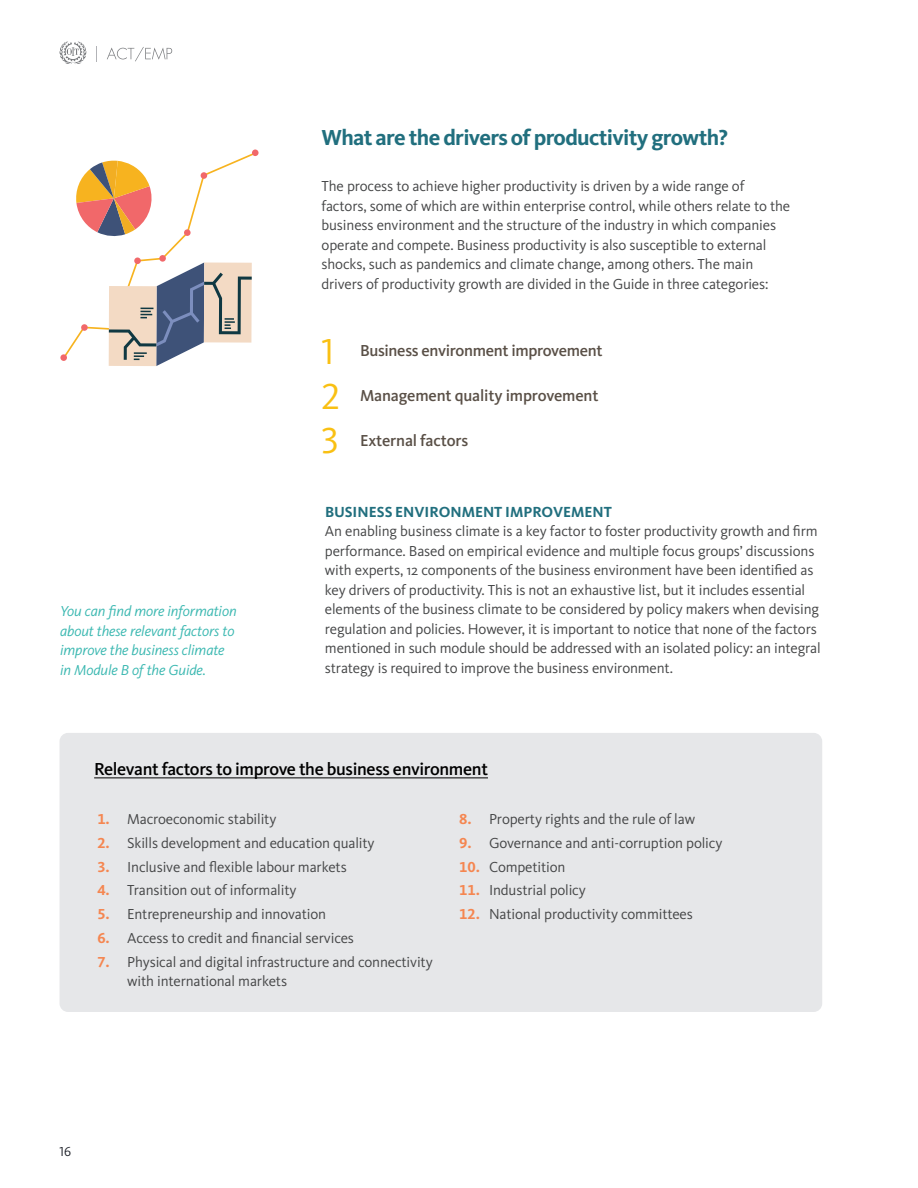
<style>
.page{position:relative;width:918px;height:1188px;background:#fff}
.page>*{position:absolute;margin:0;border:0;box-sizing:border-box;transform-origin:0 0}
.Título_2_Negro_Kievi{font:37.5px "Kievit OT";color:#f9c013}
.t1{font:700 22.5px "Kievit OT";letter-spacing:-.03em;color:#216f7e}
.Título_5_v_Subrayado{font:500 18px "Kievit OT";letter-spacing:-.02em;color:#000}
.Texto_Kievit_10_13{font:500 16.5px "Kievit OT";letter-spacing:-.015em;color:#5a5047}
.t2{font:700 15.15px "Kievit OT";color:#216f7e}
.t3{font:15px/19.5px "Kievit OT";letter-spacing:-.01em;color:#454647}
.Texto_Kievit_10_13-2{font:italic 15px/19.5px "Kievit OT";letter-spacing:-.01em;color:#3bb8b1}
.t4{font:13.5px "Kievit OT";color:#20232b}
.s1{font-weight:700;color:#f58650}
</style>
<div class="page">
<div style="left:252px;top:150px;width:7px;height:6px;background:#f1686a;border-radius:50%"></div>
<svg style="left:62px;top:151px;width:195px;height:215px"></svg>
<svg style="left:59px;top:42px;width:28px;height:22px"></svg>
<svg style="left:107px;top:47px;width:65px;height:14px"></svg>
<svg style="left:96px;top:46px;width:1px;height:15px"></svg>
<div style="left:60px;top:733px;width:762px;height:279px;background:#e6e7e9;border-radius:9px"></div>
<hr style="left:94px;top:778px;width:394px;height:1px;background:#000">
<p class="t1" style="left:322px;top:124px;width:408px">What are the drivers of productivity growth?</p>
<p class="t3" style="left:322px;top:176px;width:470px">The process to achieve higher productivity is driven by a wide range of factors, some of which are within enterprise control, while others relate to the business environment and the structure of the industry in which companies operate and compete. Business productivity is also susceptible to external shocks, such as pandemics and climate change, among others. The main drivers of productivity growth are divided in the Guide in three categories:</p>
<p class="Texto_Kievit_10_13-2" style="left:60px;top:601px;width:178px">You can find more information about these relevant factors to improve the business climate in Module B of the Guide.</p>
<p class="Título_2_Negro_Kievi" style="left:322px;top:329px;width:14px">1</p>
<p class="Título_2_Negro_Kievi" style="left:322px;top:373px;width:20px">2</p>
<p class="Título_2_Negro_Kievi" style="left:322px;top:418px;width:19px">3</p>
<p class="Texto_Kievit_10_13" style="left:360px;top:341px;width:244px">Business environment improvement</p>
<p class="Texto_Kievit_10_13" style="left:360px;top:386px;width:240px">Management quality improvement</p>
<p class="Texto_Kievit_10_13" style="left:360px;top:430px;width:110px">External factors</p>
<p class="t2" style="left:325px;top:503px;width:288px">BUSINESS ENVIRONMENT IMPROVEMENT</p>
<p class="t3" style="left:325px;top:521px;width:497px">An enabling business climate is a key factor to foster productivity growth and firm performance. Based on empirical evidence and multiple focus groups’ discussions with experts, 12 components of the business environment have been identified as key drivers of productivity. This is not an exhaustive list, but it includes essential elements of the business climate to be considered by policy makers when devising regulation and policies. However, it is important to notice that none of the factors mentioned in such module should be addressed with an isolated policy: an integral strategy is required to improve the business environment.</p>
<p class="Título_5_v_Subrayado" style="left:94px;top:759px;width:395px">Relevant factors to improve the business environment</p>
<p class="t3" style="left:97px;top:809px;width:181px"><span class="s1">1.</span> Macroeconomic stability</p>
<p class="t3" style="left:97px;top:833px;width:279px"><span class="s1">2.</span> Skills development and education quality</p>
<p class="t3" style="left:97px;top:857px;width:251px"><span class="s1">3.</span> Inclusive and flexible labour markets</p>
<p class="t3" style="left:97px;top:881px;width:201px"><span class="s1">4.</span> Transition out of informality</p>
<p class="t3" style="left:97px;top:904px;width:230px"><span class="s1">5.</span> Entrepreneurship and innovation</p>
<p class="t3" style="left:97px;top:928px;width:258px"><span class="s1">6.</span> Access to credit and financial services</p>
<p class="t3" style="left:127px;top:952px;width:307px;text-indent:-30px"><span class="s1">7.</span> Physical and digital infrastructure and connectivity with international markets</p>
<p class="t3" style="left:459px;top:809px;width:237px"><span class="s1">8.</span> Property rights and the rule of law</p>
<p class="t3" style="left:459px;top:833px;width:265px"><span class="s1">9.</span> Governance and anti-corruption policy</p>
<p class="t3" style="left:459px;top:857px;width:108px"><span class="s1">10.</span> Competition</p>
<p class="t3" style="left:459px;top:881px;width:128px"><span class="s1">11.</span> Industrial policy</p>
<p class="t3" style="left:459px;top:904px;width:235px"><span class="s1">12.</span> National productivity committees</p>
<p class="t4" style="left:60px;top:1143px;width:13px">16</p>
</div>
